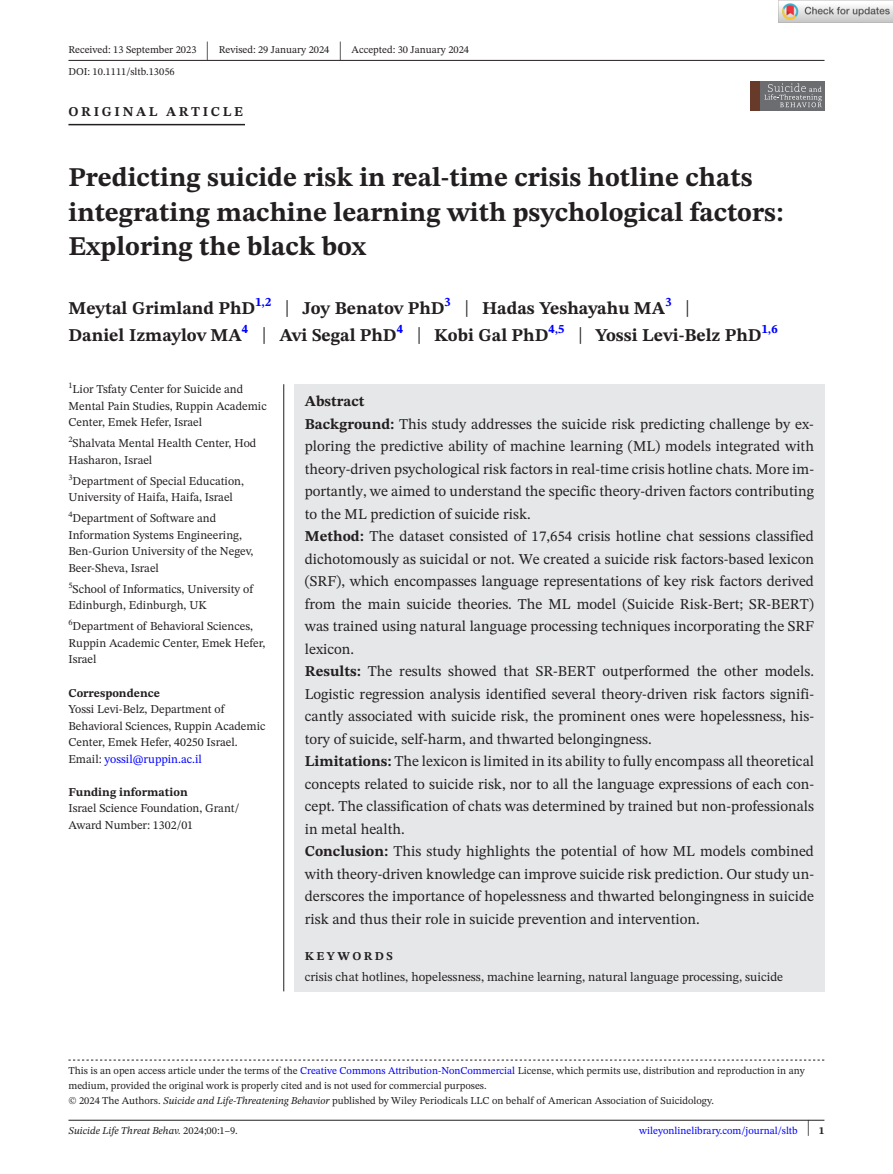
<style>
.page{position:relative;width:893px;height:1174px;background:#fff}
.page>*{position:absolute;margin:0;border:0;box-sizing:border-box;transform-origin:0 0}
.t1{font:700 27px/34.5px "STIX Two Text";color:#231f20}
.t2{font:25.65px "STIX Two Text";color:#231f20;scale:.49 1}
.t3{font:700 18px/27px "STIX Two Text";color:#231f20}
.t4{font:15px/22.5px "STIX Two Text";color:#231f20}
.t5{font:700 13.5px "STIX Two Text";letter-spacing:.2em;color:#231f20}
.t6{font:12.75px "STIX Two Text";color:#231f20}
.t7{font:12px/16.5px "STIX Two Text";color:#231f20}
.t8{font:700 12px "STIX Two Text";color:#231f20}
.t9{font:700 12px "STIX Two Text";letter-spacing:.2em;color:#231f20}
.t10{font:10.5px/15px "STIX Two Text";color:#231f20}
.t11{font:10.5px "STIX Two Text";color:#00f}
.t12{font:italic 10.5px "STIX Two Text";color:#231f20}
.s1{font-weight:400;font-size:23.4px}
.s2{color:#00f}
.s3{font-weight:700}
.s4{font-style:italic}
.s5{font-style:normal}
.s6{font-size:22.2px;color:#231f20}
.s7{font-weight:700;color:#231f20}
</style>
<div class="page">
<hr style="left:68px;top:1119px;width:756px;height:1px;background:#231f20">
<div style="left:751px;top:81px;width:73px;height:30px;background:#6c6d70"></div>
<div style="left:751px;top:81px;width:9px;height:30px;background:#683a2a"></div>
<svg style="left:764px;top:83px;width:58px;height:24px"></svg>
<hr style="left:68px;top:60px;width:756px;height:1px;background:#231f20">
<hr style="left:68px;top:124px;width:177px;height:1px;background:#231f20">
<svg style="left:68px;top:1059px;width:756px;height:1px"></svg>
<div style="left:294px;top:384px;width:530px;height:607px;background:#e6e7e9"></div>
<hr style="left:283px;top:384px;width:1px;height:607px;background:#231f20">
<img style="left:779px;top:0;width:114px;height:23px">
<p class="t10" style="left:68px;top:42px;width:130px">Received: 13 September 2023</p>
<h2 class="t2" style="left:206px;top:32px;width:8px">|</h2>
<p class="t10" style="left:219px;top:42px;width:112px">Revised: 29 January 2024</p>
<h2 class="t2" style="left:339px;top:32px;width:8px">|</h2>
<p class="t10" style="left:352px;top:42px;width:119px">Accepted: 30 January 2024</p>
<p class="t10" style="left:68px;top:64px;width:108px">DOI: 10.1111/sltb.13056</p>
<p class="t5" style="left:68px;top:101px;width:176px">ORIGINAL ARTICLE</p>
<h1 class="t1" style="left:68px;top:161px;width:717px">Predicting suicide risk in real-time crisis hotline chats integrating machine learning with psychological factors:<br>Exploring the black box</h1>
<p class="t3" style="left:68px;top:295px;width:711px">Meytal Grimland PhD<sup>1,2</sup> <span class="s1">|</span> Joy Benatov PhD<sup>3</sup> <span class="s1">|</span> Hadas Yeshayahu MA<sup>3</sup> <span class="s1">|<br></span>Daniel Izmaylov MA<sup>4</sup> <span class="s1">|</span> Avi Segal PhD<sup>4</sup> <span class="s1">|</span> Kobi Gal PhD<sup>4,5</sup> <span class="s1">|</span> Yossi Levi-Belz PhD<sup>1,6</sup></p>
<p class="t7" style="left:68px;top:381px;width:200px"><sup>1</sup>Lior Tsfaty Center for Suicide and<br>Mental Pain Studies, Ruppin Academic<br>Center, Emek Hefer, Israel</p>
<p class="t7" style="left:68px;top:435px;width:189px"><sup>2</sup>Shalvata Mental Health Center, Hod<br>Hasharon, Israel</p>
<p class="t7" style="left:68px;top:472px;width:177px"><sup>3</sup>Department of Special Education,<br>University of Haifa, Haifa, Israel</p>
<p class="t7" style="left:68px;top:510px;width:187px"><sup>4</sup>Department of Software and<br>Information Systems Engineering,<br>Ben-Gurion University of the Negev,<br>Beer-Sheva, Israel</p>
<p class="t7" style="left:68px;top:580px;width:186px"><sup>5</sup>School of Informatics, University of<br>Edinburgh, Edinburgh, UK</p>
<p class="t7" style="left:68px;top:618px;width:198px"><sup>6</sup>Department of Behavioral Sciences,<br>Ruppin Academic Center, Emek Hefer,<br>Israel</p>
<p class="t8" style="left:68px;top:684px;width:93px">Correspondence</p>
<p class="t7" style="left:68px;top:700px;width:199px">Yossi Levi-Belz, Department of Behavioral Sciences, Ruppin Academic Center, Emek Hefer, 40250 Israel.<br>Email: <span class="s2">yossil@ruppin.ac.il</span></p>
<p class="t8" style="left:68px;top:783px;width:121px">Funding information</p>
<p class="t7" style="left:68px;top:799px;width:172px">Israel Science Foundation, Grant/<br>Award Number: 1302/01</p>
<p class="t4" style="left:305px;top:390px;width:511px"><span class="s3">Abstract<br>Background:</span> This study addresses the suicide risk predicting challenge by ex&shy;ploring the predictive ability of machine learning (ML) models integrated with theory-driven psychological risk factors in real-time crisis hotline chats. More im&shy;portantly, we aimed to understand the specific theory-driven factors contributing to the ML prediction of suicide risk.<br><span class="s3">Method:</span> The dataset consisted of 17,654 crisis hotline chat sessions classified dichotomously as suicidal or not. We created a suicide risk factors-based lexicon (SRF), which encompasses language representations of key risk factors derived from the main suicide theories. The ML model (Suicide Risk-Bert; SR-BERT) was trained using natural language processing techniques incorporating the SRF lexicon.<br><span class="s3">Results:</span> The results showed that SR-BERT outperformed the other models.<br>Logistic regression analysis identified several theory-driven risk factors signifi&shy;cantly associated with suicide risk, the prominent ones were hopelessness, his&shy;tory of suicide, self-harm, and thwarted belongingness.<br><span class="s3">Limitations:</span> The lexicon is limited in its ability to fully encompass all theoretical concepts related to suicide risk, nor to all the language expressions of each con&shy;cept. The classification of chats was determined by trained but non-professionals in metal health.<br><span class="s3">Conclusion:</span> This study highlights the potential of how ML models combined with theory-driven knowledge can improve suicide risk prediction. Our study un&shy;derscores the importance of hopelessness and thwarted belongingness in suicide risk and thus their role in suicide prevention and intervention.</p>
<p class="t9" style="left:305px;top:947px;width:90px">KEYWORDS</p>
<p class="t6" style="left:305px;top:967px;width:480px">crisis chat hotlines, hopelessness, machine learning, natural language processing, suicide</p>
<p class="t10" style="left:68px;top:1063px;width:738px">This is an open access article under the terms of the <span class="s2">Creative Commons Attribution-NonCommercial</span> License, which permits use, distribution and reproduction in any medium, provided the original work is properly cited and is not used for commercial purposes.<br>© 2024 The Authors. <span class="s4">Suicide and Life-Threatening Behavior</span> published by Wiley Periodicals LLC on behalf of American Association of Suicidology.</p>
<p class="t12" style="left:68px;top:1123px;width:171px">Suicide Life Threat Behav. <span class="s5">2024;00:1–9.</span></p>
<p class="t11" style="left:639px;top:1123px;width:187px">wileyonlinelibrary.com/journal/sltb <span class="s6">|</span> <span class="s7">1</span></p>
</div>
